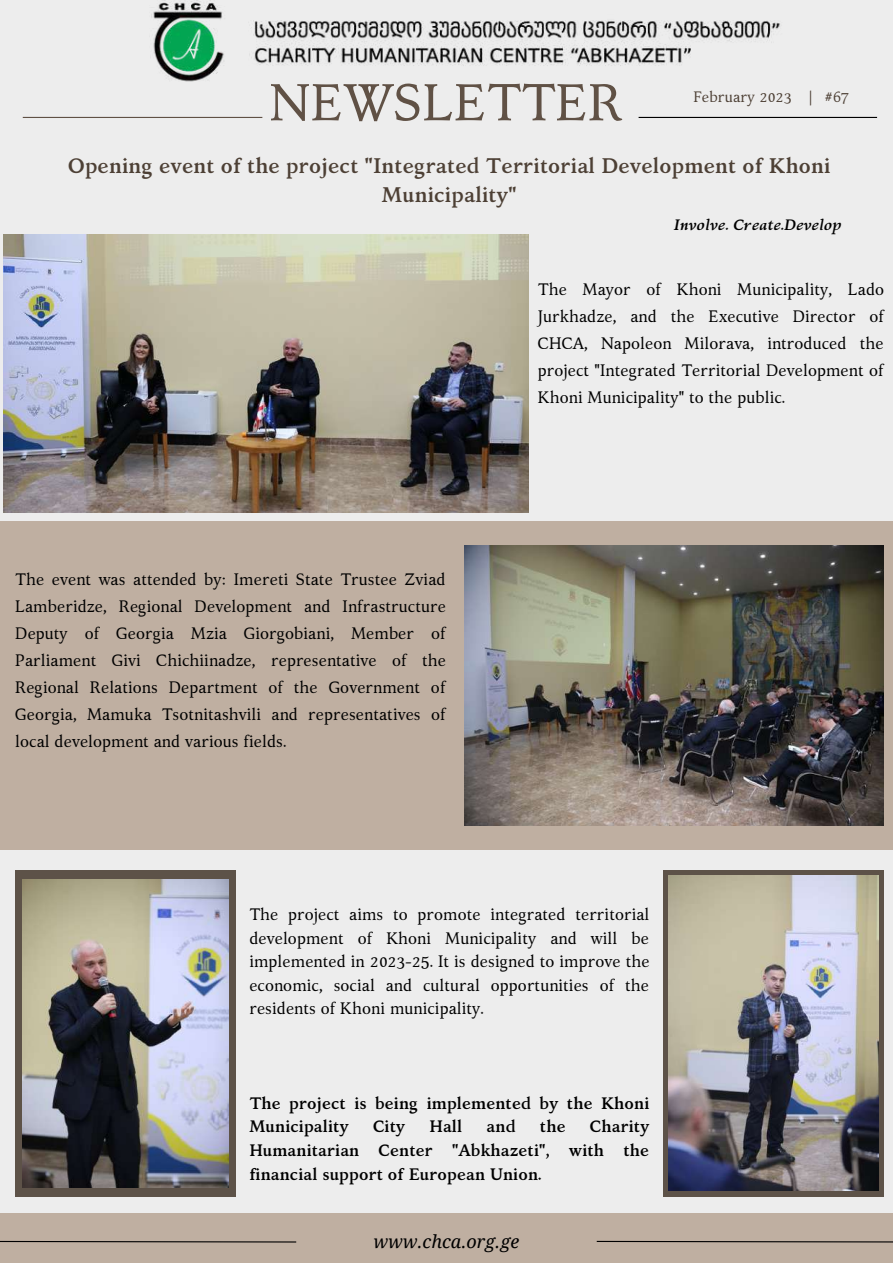
<style>
.page{position:relative;width:893px;height:1264px;background:#fff}
.page>*{position:absolute;margin:0;border:0;box-sizing:border-box;transform-origin:0 0}
.t1{font:52.5px "Kelvinch";color:#605145}
.t2{font:700 21px/29.2px "Kelvinch";color:#4d4035;text-align:center}
.t3{font:italic 18px "Droid Serif";color:#000}
.t4{font:16.5px/27px "Kelvinch";color:#000;text-align:justify}
.t5{font:700 16.5px/23.5px "Kelvinch";color:#000}
.t6{font:italic 700 15px "Kelvinch";color:#000}
.t7{font:15px "Kelvinch";color:#4d4035}
</style>
<div class="page">
<div style="left:0;top:0;width:892px;height:1262px;background:#ededed"></div>
<hr style="left:23px;top:117px;width:239px;height:1px;background:#605145">
<hr style="left:638px;top:117px;width:239px;height:1px;background:#000">
<div style="left:0;top:521px;width:892px;height:329px;background:#bfafa1"></div>
<div style="left:0;top:1213px;width:892px;height:49px;background:#bfafa1"></div>
<img style="left:3px;top:234px;width:525px;height:278px">
<svg style="left:663px;top:870px;width:220px;height:326px;fill:#5d5248"></svg>
<svg style="left:0;top:1240px;width:297px;height:3px"></svg>
<svg style="left:596px;top:1240px;width:296px;height:3px"></svg>
<img style="left:88px;top:0;width:722px;height:244px">
<img style="left:464px;top:545px;width:419px;height:280px">
<div style="left:15px;top:870px;width:221px;height:326px;background:linear-gradient(to right,#5d5248,#5d5248)"></div>
<img style="left:668px;top:875px;width:210px;height:315px">
<img style="left:23px;top:879px;width:205px;height:308px">
<h1 class="t1" style="left:269px;top:67px;width:355px">NEWSLETTER</h1>
<p class="t7" style="left:693px;top:87px;width:157px">February 2023 | #67</p>
<p class="t2" style="left:68px;top:151px;width:763px">Opening event of the project "Integrated Territorial Development of Khoni<br>Municipality"</p>
<p class="t6" style="left:674px;top:215px;width:169px">Involve. Create.Develop</p>
<p class="t4" style="left:15px;top:565px;width:432px">The event was attended by: Imereti State Trustee Zviad Lamberidze, Regional Development and Infrastructure Deputy of Georgia Mzia Giorgobiani, Member of Parliament Givi Chichiinadze, representative of the Regional Relations Department of the Government of Georgia, Mamuka Tsotnitashvili and representatives of local development and various fields.</p>
<p class="t4" style="left:538px;top:275px;width:348px">The Mayor of Khoni Municipality, Lado Jurkhadze, and the Executive Director of CHCA, Napoleon Milorava, introduced the project "Integrated Territorial Development of Khoni Municipality" to the public.</p>
<p class="t4" style="left:249px;top:902px;width:402px;line-height:23.5px">The project aims to promote integrated territorial development of Khoni Municipality and will be implemented in 2023-25. It is designed to improve the economic, social and cultural opportunities of the residents of Khoni municipality.</p>
<p class="t5" style="left:249px;top:1091px;width:402px">The project is being implemented by the Khoni<br>Municipality</p>
<p class="t5" style="left:249px;top:1114px;width:401px;text-align:justify;text-indent:340px">Charity Humanitarian Center "Abkhazeti", with the financial support of European Union.</p>
<p class="t5" style="left:373px;top:1114px;width:34px">City</p>
<p class="t5" style="left:429px;top:1114px;width:34px">Hall</p>
<p class="t5" style="left:486px;top:1114px;width:31px">and</p>
<p class="t5" style="left:540px;top:1114px;width:27px">the</p>
<p class="t3" style="left:373px;top:1230px;width:147px">www.chca.org.ge</p>
</div>
